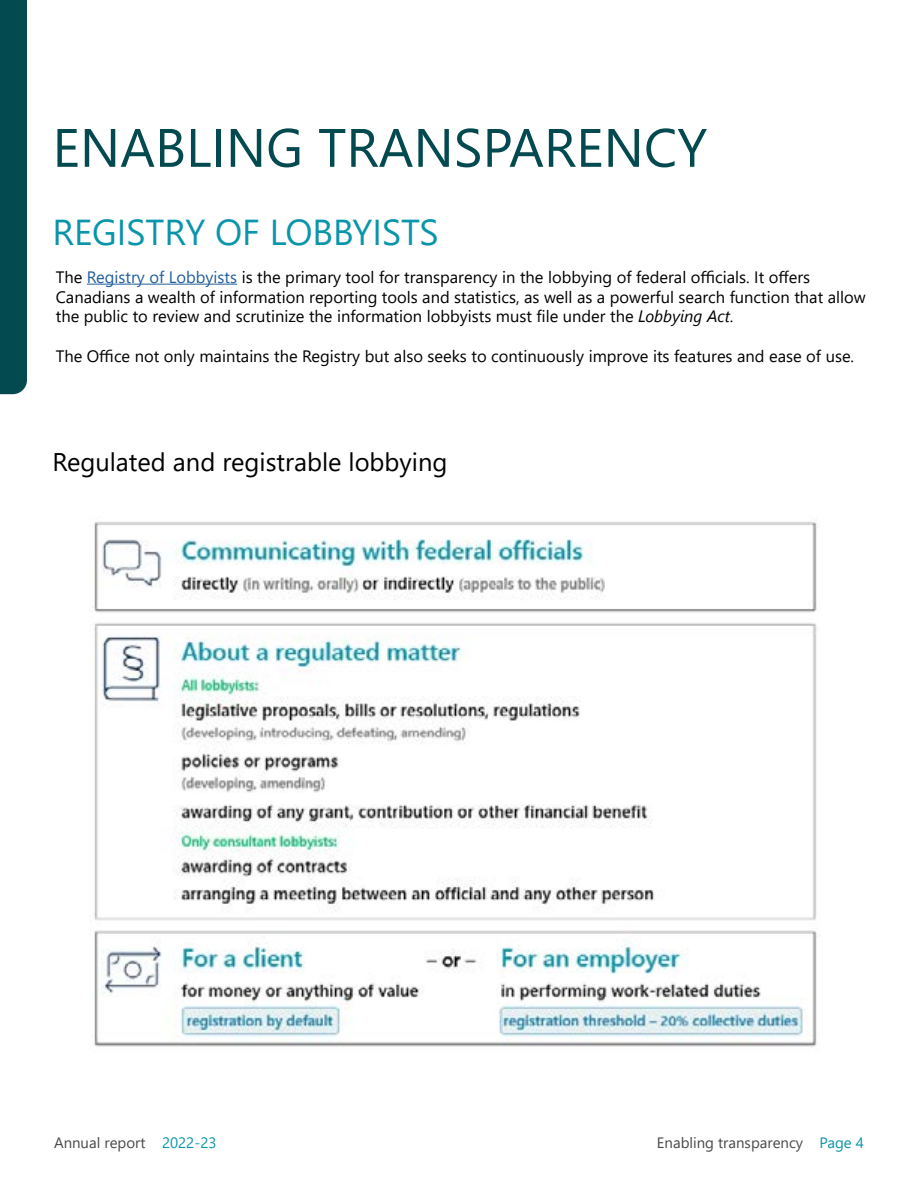
<style>
.page{position:relative;width:918px;height:1188px;background:#fff}
.page>*{position:absolute;margin:0;border:0;box-sizing:border-box;transform-origin:0 0}
.t1{font:54px "Segoe UI";color:#024a4f}
.t2{font:36px "Segoe UI";color:#0a95aa}
.t3{font:25.5px "Segoe UI";color:#000101}
.t4{font:16.5px/19.8px "Segoe UI";color:#000}
.t5{font:15px "Segoe UI";color:#494949}
.s1{color:#215e9e}
.s2{font-style:italic}
.s3{color:#0a95aa}
</style>
<div class="page">
<div style="left:0;top:0;width:27px;height:394px;background:#024a4f"></div>
<hr style="left:87px;top:284px;width:150px;height:1px;background:#215e9e">
<img style="left:92px;top:521px;width:725px;height:526px">
<h1 class="t1" style="left:52px;top:97px;width:656px">ENABLING TRANSPARENCY</h1>
<h2 class="t2" style="left:52px;top:198px;width:388px">REGISTRY OF LOBBYISTS</h2>
<p class="t4" style="left:56px;top:265px;width:812px">The <span class="s1">Registry of Lobbyists</span> is the primary tool for transparency in the lobbying of federal officials. It offers<br>Canadians a wealth of information reporting tools and statistics, as well as a powerful search function that allow the public to review and scrutinize the information lobbyists must file under the <span class="s2">Lobbying Act</span>.</p>
<p class="t4" style="left:56px;top:345px;width:800px">The Office not only maintains the Registry but also seeks to continuously improve its features and ease of use.</p>
<h3 class="t3" style="left:52px;top:438px;width:397px">Regulated and registrable lobbying</h3>
<p class="t5" style="left:54px;top:1128px;width:164px">Annual report <span class="s3">2022-23</span></p>
<p class="t5" style="left:657px;top:1128px;width:209px">Enabling transparency <span class="s3">Page 4</span></p>
</div>
